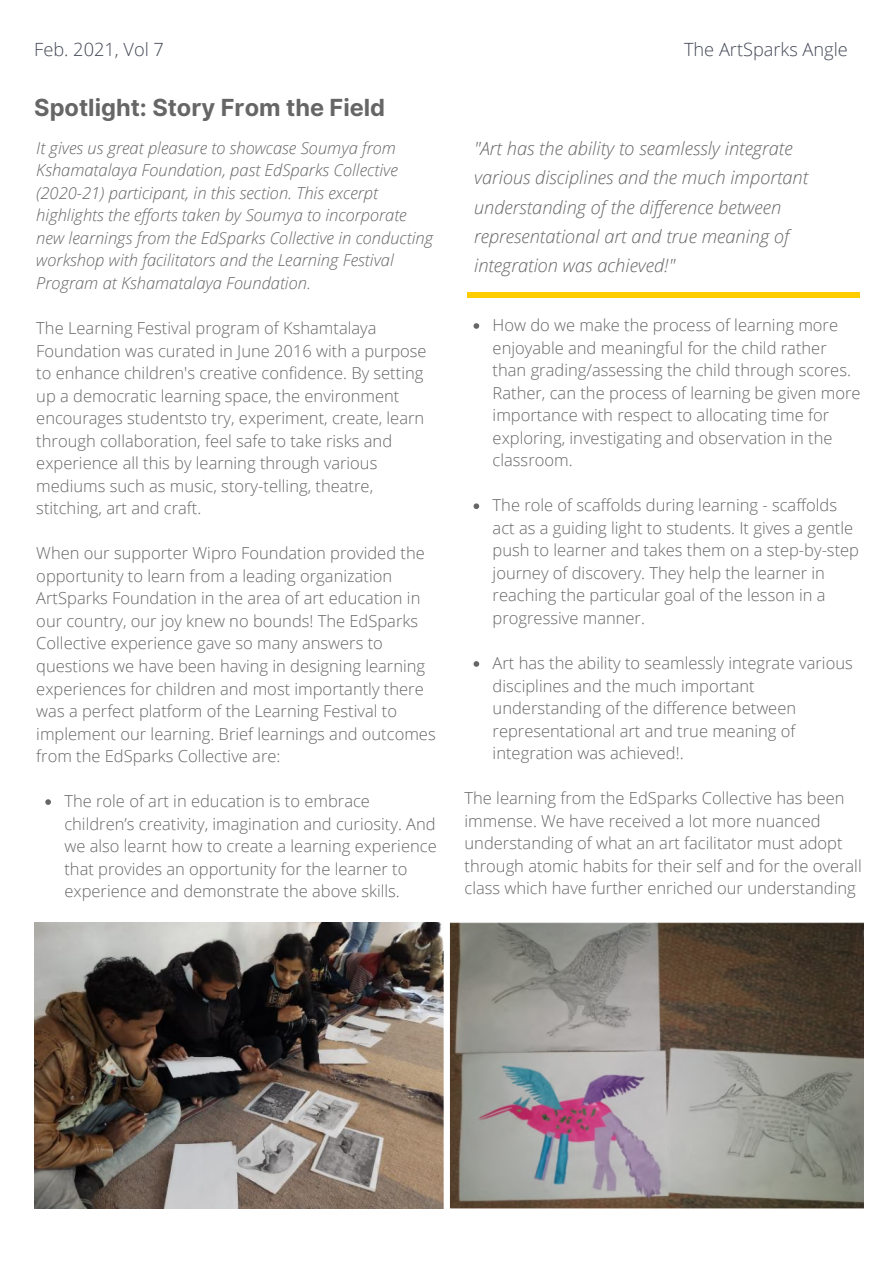
<style>
.page{position:relative;width:894px;height:1264px;background:#fff}
.page>*{position:absolute;margin:0;border:0;box-sizing:border-box;transform-origin:0 0}
.t1{font:700 23.55px "Inter";color:#666}
.t2{font:italic 300 18.15px/29.2px "Open Sans";color:#666}
.t3{font:300 18.15px "Open Sans";color:#444956}
.t4{font:300 16.5px/22.5px "Open Sans";color:#666}
.t5{font:italic 300 16.5px/22.5px "Open Sans";color:#666}
</style>
<div class="page">
<hr style="left:467px;top:293px;width:392px;height:4px;background:#fc0">
<svg style="left:45px;top:799px;width:6px;height:6px"></svg>
<svg style="left:473px;top:323px;width:6px;height:6px"></svg>
<svg style="left:473px;top:503px;width:6px;height:6px"></svg>
<svg style="left:473px;top:661px;width:6px;height:5px"></svg>
<img style="left:34px;top:922px;width:409px;height:286px">
<img style="left:450px;top:922px;width:412px;height:286px">
<svg style="left:443px;top:923px;width:7px;height:286px"></svg>
<p class="t3" style="left:34px;top:36px;width:131px">Feb. 2021, Vol 7</p>
<p class="t3" style="left:683px;top:36px;width:165px">The ArtSparks Angle</p>
<h1 class="t1" style="left:34px;top:94px;width:352px">Spotlight: Story From the Field</h1>
<p class="t2" style="left:474px;top:133px;width:335px">"Art has the ability to seamlessly integrate various disciplines and the much important understanding of the difference between representational art and true meaning of integration was achieved!"</p>
<p class="t5" style="left:36px;top:136px;width:398px">It gives us great pleasure to showcase Soumya from Kshamatalaya Foundation, past EdSparks Collective (2020-21) participant, in this section. This excerpt highlights the efforts taken by Soumya to incorporate new learnings from the EdSparks Collective in conducting workshop with facilitators and the Learning Festival Program at Kshamatalaya Foundation.</p>
<p class="t4" style="left:36px;top:316px;width:392px">The Learning Festival program of Kshamtalaya Foundation was curated in June 2016 with a purpose to enhance children's creative confidence. By setting up a democratic learning space, the environment encourages studentsto try, experiment, create, learn through collaboration, feel safe to take risks and experience all this by learning through various mediums such as music, story-telling, theatre, stitching, art and craft.</p>
<p class="t4" style="left:36px;top:541px;width:401px">When our supporter Wipro Foundation provided the opportunity to learn from a leading organization ArtSparks Foundation in the area of art education in our country, our joy knew no bounds! The EdSparks Collective experience gave so many answers to questions we have been having in designing learning experiences for children and most importantly there was a perfect platform of the Learning Festival to implement our learning. Brief learnings and outcomes from the EdSparks Collective are:</p>
<p class="t4" style="left:492px;top:313px;width:369px">How do we make the process of learning more enjoyable and meaningful for the child rather than grading/assessing the child through scores.<br>Rather, can the process of learning be given more importance with respect to allocating time for exploring, investigating and observation in the classroom.</p>
<p class="t4" style="left:492px;top:493px;width:368px">The role of scaffolds during learning - scaffolds act as a guiding light to students. It gives a gentle push to learner and takes them on a step-by-step journey of discovery. They help the learner in reaching the particular goal of the lesson in a progressive manner.</p>
<p class="t4" style="left:492px;top:651px;width:361px">Art has the ability to seamlessly integrate various disciplines and the much important understanding of the difference between representational art and true meaning of integration was achieved!.</p>
<p class="t4" style="left:464px;top:786px;width:398px">The learning from the EdSparks Collective has been immense. We have received a lot more nuanced understanding of what an art facilitator must adopt through atomic habits for their self and for the overall class which have further enriched our understanding</p>
<p class="t4" style="left:64px;top:789px;width:374px">The role of art in education is to embrace children’s creativity, imagination and curiosity. And we also learnt how to create a learning experience that provides an opportunity for the learner to experience and demonstrate the above skills.</p>
</div>
